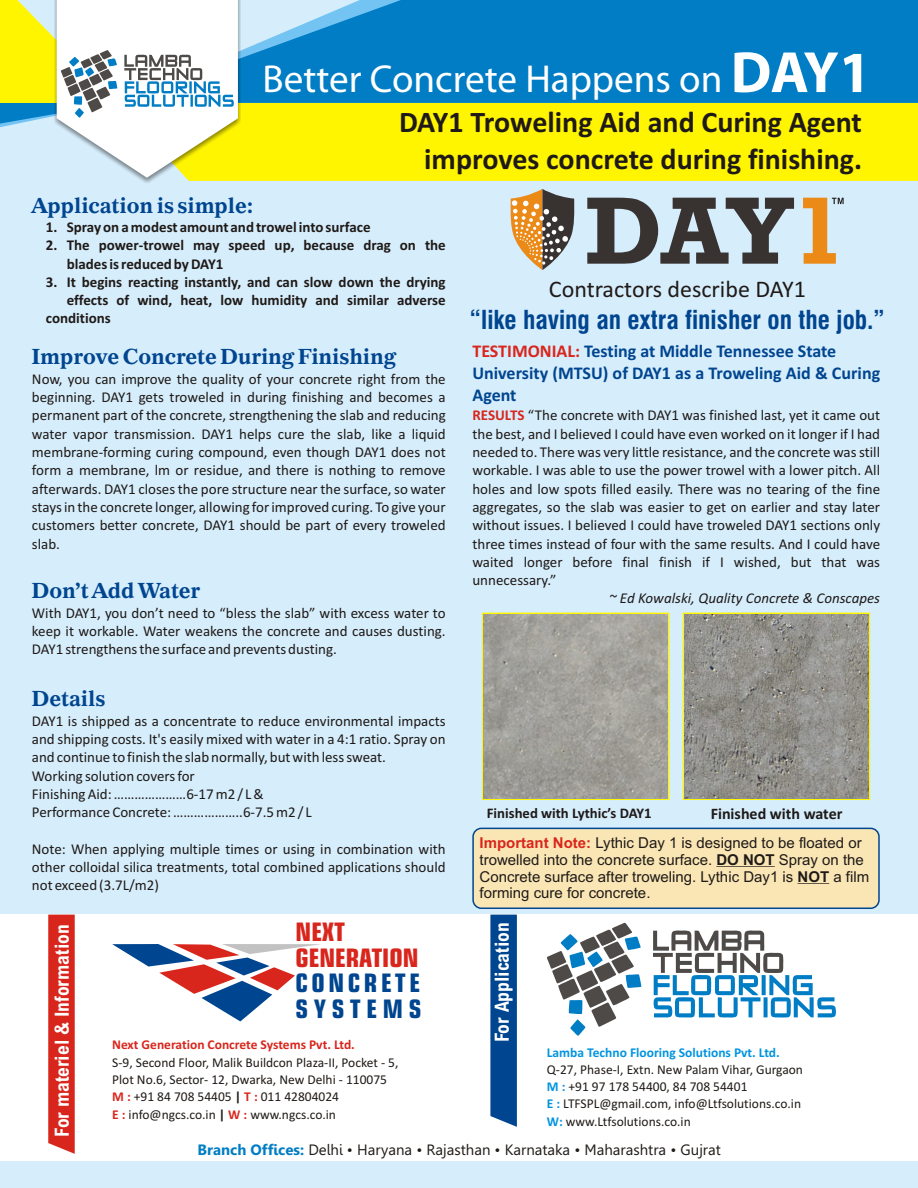
<style>
.page{position:relative;width:918px;height:1188px;background:#d6edfc}
.page>*{position:absolute;margin:0;border:0;box-sizing:border-box;transform-origin:0 0}
.t1{font:39.15px "Myriad Pro";color:#fff}
.t2{font:700 30px/36.6px "Calibri";color:#1f1a17;text-align:right}
.t3{font:700 condensed 25.5px "Swiss 721 BT";color:#00458f}
.t4{font:700 condensed 25.5px/25.7px "Square 721 BT";letter-spacing:.14em;color:#00458f}
.t5{font:700 condensed 25.5px/25.5px "Square 721 BT";color:#d9261c}
.t6{font:24px "Calibri";color:#1f1a17}
.t7{font:700 21px "Imperial BT";color:#00458f}
.t8{font:700 condensed 19.5px "Arial";color:#fff}
.t9{font:700 18px/21.9px "Calibri";color:#00458f}
.t10{font:700 16.05px "Calibri";color:#1f1a17}
.t11{font:15px/18.3px "Calibri";color:#1f1a17;text-align:justify}
.t12{font:700 15px/18.3px "Calibri";color:#1f1a17}
.t13{font:15px/16.8px "Arial";color:#1f1a17}
.t14{font:15px "Gisha";color:#1f1a17}
.t15{font:italic 15px "Calibri";color:#1f1a17}
.t16{font:700 14.7px "Calibri";color:#1f1a17}
.t17{font:13.5px/17.2px "Calibri";color:#1f1a17}
.t18{font:700 13.5px "Calibri";color:#d9261c}
.t19{font:700 13.5px "Calibri";color:#0094e0}
.s1{font-weight:700;font-size:58.65px}
.s2{color:#d9261c}
.s3{font-weight:700;color:#d9261c}
.s4{font-weight:700}
.s5{font-weight:700;color:#0094e0}
.s6{font-weight:700;color:#007dc4}
</style>
<div class="page">
<div style="left:241px;top:103px;width:677px;height:78px;background:#fff500"></div>
<svg style="left:241px;top:0;width:677px;height:103px;fill:#007dc4"></svg>
<svg style="left:0;top:0;width:238px;height:183px"></svg>
<svg style="left:587px;top:198px;width:207px;height:66px"></svg>
<svg style="left:803px;top:198px;width:41px;height:66px"></svg>
<svg style="left:511px;top:189px;width:63px;height:81px"></svg>
<div style="left:683px;top:613px;width:187px;height:187px;border:4px solid #fff500"></div>
<img style="left:685px;top:615px;width:183px;height:183px">
<div style="left:482px;top:613px;width:187px;height:187px;border:4px solid #fff500"></div>
<img style="left:484px;top:615px;width:183px;height:183px">
<div style="left:0;top:915px;width:918px;height:246px;background:#fff"></div>
<svg style="left:48px;top:915px;width:27px;height:239px"></svg>
<svg style="left:112px;top:944px;width:209px;height:77px"></svg>
<svg style="left:490px;top:915px;width:27px;height:212px"></svg>
<svg style="left:547px;top:922px;width:289px;height:114px"></svg>
<div style="left:472px;top:828px;width:408px;height:81px;background:#fae6b5;border:2px solid #00458f;border-radius:8px"></div>
<hr style="left:716px;top:866px;width:59px;height:1px;background:#1f1a17">
<hr style="left:798px;top:883px;width:31px;height:1px;background:#1f1a17">
<h3 class="t7" style="left:32px;top:197px;width:223px">Application is simple:</h3>
<h1 class="t1" style="left:263px;top:63px;width:610px">Better Concrete Happens on <span class="s1">DAY1</span></h1>
<h2 class="t2" style="left:399px;top:107px;width:465px">DAY1 Troweling Aid and Curing Agent improves concrete during finishing.</h2>
<p class="t12" style="left:46px;top:219px;width:326px">1. Spray on a modest amount and trowel into surface</p>
<p class="t12" style="left:67px;top:237px;width:381px;text-indent:-21px">2. The power-trowel may speed up, because drag on the blades is reduced by DAY1</p>
<p class="t12" style="left:46px;top:274px;width:401px">3. It begins reacting instantly, and can slow down the drying</p>
<p class="t12" style="left:67px;top:292px;width:381px">effects of wind, heat, low humidity and similar adverse</p>
<p class="t12" style="left:46px;top:311px;width:67px">conditions</p>
<h3 class="t7" style="left:32px;top:348px;width:366px">Improve Concrete During Finishing</h3>
<p class="t11" style="left:32px;top:371px;width:415px">Now, you can improve the quality of your concrete right from the beginning. DAY1 gets troweled in during finishing and becomes a permanent part of the concrete, strengthening the slab and reducing water vapor transmission. DAY1 helps cure the slab, like a liquid membrane-forming curing compound, even though DAY1 does not form a membrane, lm or residue, and there is nothing to remove afterwards. DAY1 closes the pore structure near the surface, so water stays in the concrete longer, allowing for improved curing. To give your customers better concrete, DAY1 should be part of every troweled slab.</p>
<h3 class="t7" style="left:32px;top:582px;width:170px">Don’t Add Water</h3>
<p class="t11" style="left:32px;top:605px;width:415px">With DAY1, you don’t need to “bless the slab” with excess water to keep it workable. Water weakens the concrete and causes dusting.<br>DAY1 strengthens the surface and prevents dusting.</p>
<h3 class="t7" style="left:32px;top:690px;width:75px">Details</h3>
<h3 class="t6" style="left:549px;top:279px;width:258px">Contractors describe DAY1</h3>
<h3 class="t3" style="left:470px;top:309px;width:417px">“like having an extra finisher on the job.”</h3>
<p class="t9" style="left:472px;top:342px;width:365px"><span class="s2">TESTIMONIAL:</span> Testing at Middle Tennessee State</p>
<p class="t9" style="left:472px;top:364px;width:409px">University (MTSU) of DAY1 as a Troweling Aid &amp; Curing<br>Agent</p>
<p class="t11" style="left:472px;top:426px;width:409px">the best, and I believed I could have even worked on it longer if I had needed to. There was very little resistance, and the concrete was still workable. I was able to use the power trowel with a lower pitch. All holes and low spots filled easily. There was no tearing of the fine aggregates, so the slab was easier to get on earlier and stay later without issues. I believed I could have troweled DAY1 sections only three times instead of four with the same results. And I could have waited longer before final finish if I wished, but that was unnecessary.”</p>
<p class="t15" style="left:609px;top:592px;width:273px">~ Ed Kowalski, Quality Concrete &amp; Conscapes</p>
<p class="t11" style="left:472px;top:407px;width:409px"><span class="s3">RESULTS</span> “The concrete with DAY1 was finished last, yet it came out</p>
<p class="t11" style="left:32px;top:713px;width:415px;text-align:left">DAY1 is shipped as a concentrate to reduce environmental impacts and shipping costs. It's easily mixed with water in a 4:1 ratio. Spray on and continue to finish the slab normally, but with less sweat.<br>Working solution covers for<br>Finishing Aid: …………………6-17 m2 / L &amp;<br>Performance Concrete: ………………..6-7.5 m2 / L</p>
<p class="t11" style="left:32px;top:841px;width:415px">Note: When applying multiple times or using in combination with other colloidal silica treatments, total combined applications should not exceed (3.7L/m2)</p>
<p class="t13" style="left:480px;top:836px;width:391px"><span class="s3">Important Note:</span> Lythic Day 1 is designed to be floated or trowelled into the concrete surface. <span class="s4">DO NOT</span> Spray on the Concrete surface after troweling. Lythic Day1 is <span class="s4">NOT</span> a film forming cure for concrete.</p>
<p class="t16" style="left:487px;top:807px;width:166px">Finished with Lythic’s DAY1</p>
<p class="t10" style="left:711px;top:806px;width:133px">Finished with water</p>
<h3 class="t8" style="left:55px;top:1137px;width:214px;rotate:-90deg">For materiel &amp; Information</h3>
<h3 class="t5" style="left:296px;top:922px;width:124px">NEXT<br>GENERATION</h3>
<h3 class="t4" style="left:296px;top:973px;width:127px">CONCRETE<br>SYSTEMS</h3>
<p class="t18" style="left:112px;top:1039px;width:244px">Next Generation Concrete Systems Pvt. Ltd.</p>
<p class="t17" style="left:112px;top:1055px;width:288px">S-9, Second Floor, Malik Buildcon Plaza-II, Pocket - 5,<br>Plot No.6, Sector- 12, Dwarka, New Delhi - 110075</p>
<p class="t17" style="left:112px;top:1089px;width:228px"><span class="s3">M :</span> +91 84 708 54405 <span class="s4">|</span> <span class="s3">T :</span> 011 42804024<br><span class="s3">E :</span> info@ngcs.co.in <span class="s4">|</span> <span class="s3">W :</span> www.ngcs.co.in</p>
<h3 class="t8" style="left:495px;top:1042px;width:122px;rotate:-90deg">For Application</h3>
<p class="t19" style="left:547px;top:1046px;width:234px">Lamba Techno Flooring Solutions Pvt. Ltd.</p>
<p class="t17" style="left:547px;top:1079px;width:256px"><span class="s5">M :</span> +91 97 178 54400, 84 708 54401<br><span class="s5">E :</span> LTFSPL@gmail.com, info@Ltfsolutions.co.in<br><span class="s5">W:</span> www.Ltfsolutions.co.in</p>
<p class="t17" style="left:547px;top:1062px;width:258px">Q-27, Phase-I, Extn. New Palam Vihar, Gurgaon</p>
<p class="t14" style="left:197px;top:1144px;width:525px"><span class="s6">Branch Offices:</span> Delhi • Haryana • Rajasthan • Karnataka • Maharashtra • Gujrat</p>
</div>
